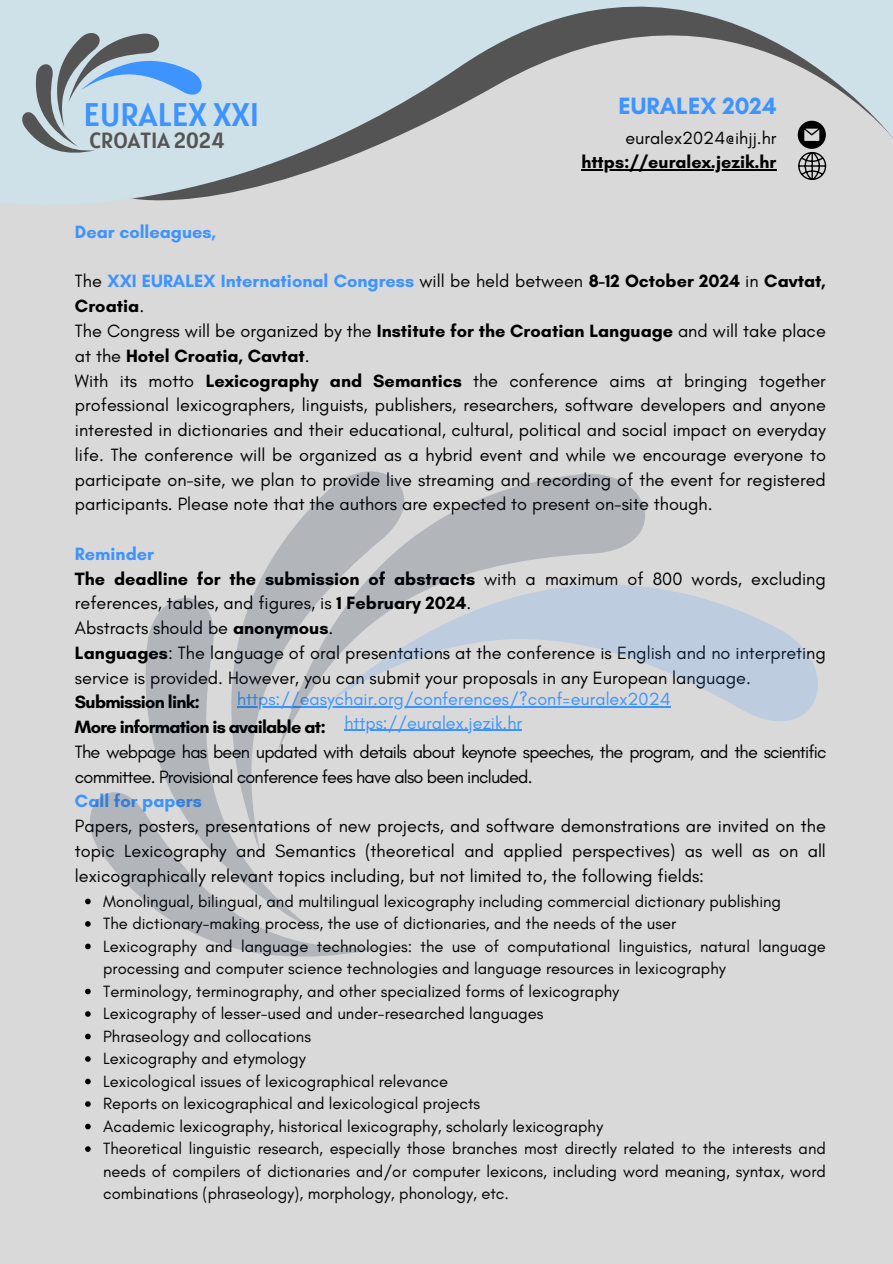
<style>
.page{position:relative;width:893px;height:1264px;background:#fff}
.page>*{position:absolute;margin:0;border:0;box-sizing:border-box;transform-origin:0 0}
.t1{font:32.55px "Alatsi";color:#3e94ff}
.t2{font:700 24px "Glacial Indifference";color:#3e94ff}
.t3{font:21.9px "Alatsi";color:#545454}
.t4{font:18.15px/24.8px "Glacial Indifference";color:#000}
.t5{font:18.15px/24.8px "Glacial Indifference";letter-spacing:-.04em;color:#000}
.t6{font:700 18.15px/24.8px "Glacial Indifference";color:#3e94ff}
.t7{font:700 18.15px "Glacial Indifference";letter-spacing:-.04em;color:#000}
.t8{font:18px "Glacial Indifference";color:#3e94ff}
.t9{font:700 18px "Glacial Indifference";color:#000}
.t10{font:18px "Glacial Indifference";color:#000}
.t11{font:16.5px/22.5px "Glacial Indifference";color:#000}
.s1{font-weight:400;color:#000}
.s2{color:#000}
.s3{font-weight:700}
</style>
<div class="page">
<div style="left:0;top:0;width:892px;height:1263px;background:#d9d9d9"></div>
<svg style="left:0;top:0;width:892px;height:205px"></svg>
<svg style="left:797px;top:121px;width:29px;height:59px"></svg>
<svg style="left:85px;top:898px;width:5px;height:6px"></svg>
<svg style="left:85px;top:921px;width:5px;height:5px"></svg>
<svg style="left:85px;top:943px;width:5px;height:6px"></svg>
<svg style="left:85px;top:988px;width:6px;height:6px"></svg>
<svg style="left:85px;top:1011px;width:6px;height:5px"></svg>
<svg style="left:85px;top:1033px;width:6px;height:6px"></svg>
<svg style="left:85px;top:1056px;width:6px;height:5px"></svg>
<svg style="left:85px;top:1078px;width:6px;height:6px"></svg>
<svg style="left:85px;top:1101px;width:6px;height:5px"></svg>
<svg style="left:85px;top:1123px;width:6px;height:6px"></svg>
<svg style="left:85px;top:1146px;width:6px;height:5px"></svg>
<hr style="left:581px;top:169px;width:195px;height:1px;background:#000">
<svg style="left:22px;top:26px;width:188px;height:127px"></svg>
<svg style="left:437px;top:474px;width:208px;height:71px;fill:#b2b6ba"></svg>
<svg style="left:260px;top:471px;width:177px;height:237px;fill:#b2b6ba"></svg>
<svg style="left:145px;top:581px;width:172px;height:210px;fill:#b2b6ba"></svg>
<svg style="left:90px;top:791px;width:294px;height:165px"></svg>
<svg style="left:326px;top:545px;width:492px;height:186px"></svg>
<p class="t1" style="left:83px;top:94px;width:177px">EURALEX XXI</p>
<p class="t3" style="left:89px;top:127px;width:137px">CROATIA 2024</p>
<p class="t2" style="left:618px;top:91px;width:159px">EURALEX 2024</p>
<p class="t10" style="left:625px;top:127px;width:153px">euralex2024@ihjj.hr</p>
<p class="t9" style="left:581px;top:151px;width:197px">https://euralex.jezik.hr</p>
<p class="t6" style="left:75px;top:219px;width:143px">Dear colleagues,</p>
<p class="t6" style="left:75px;top:269px;width:752px"><span class="s1">The</span> XXI EURALEX International Congress <span class="s1">will be held between</span> <span class="s2">8-12 October 2024</span> <span class="s1">in</span> <span class="s2">Cavtat,<br>Croatia</span><span class="s1">.</span></p>
<p class="t4" style="left:75px;top:318px;width:752px">The Congress will be organized by the <span class="s3">Institute for the Croatian Language</span> and will take place at the <span class="s3">Hotel Croatia, Cavtat</span>.</p>
<p class="t4" style="left:75px;top:368px;width:752px;text-align:justify">With its motto <span class="s3">Lexicography and Semantics</span> the conference aims at bringing together professional lexicographers, linguists, publishers, researchers, software developers and anyone interested in dictionaries and their educational, cultural, political and social impact on everyday life. The conference will be organized as a hybrid event and while we encourage everyone to participate on-site, we plan to provide live streaming and recording of the event for registered participants. Please note that the authors are expected to present on-site though.</p>
<p class="t6" style="left:75px;top:541px;width:81px">Reminder</p>
<p class="t4" style="left:75px;top:566px;width:752px"><span class="s3">The deadline for the submission of abstracts</span> with a maximum of 800 words, excluding references, tables, and figures, is <span class="s3">1 February 2024</span>.</p>
<p class="t4" style="left:75px;top:615px;width:260px">Abstracts should be <span class="s3">anonymous</span>.</p>
<p class="t4" style="left:75px;top:640px;width:752px"><span class="s3">Languages</span>: The language of oral presentations at the conference is English and no interpreting service is provided. However, you can submit your proposals in any European language.</p>
<p class="t7" style="left:75px;top:691px;width:126px">Submission link:</p>
<p class="t7" style="left:75px;top:716px;width:252px">More information is available at:</p>
<p class="t5" style="left:75px;top:739px;width:753px">The webpage has been updated with details about keynote speeches, the program, and the scientific committee. Provisional conference fees have also been included.</p>
<p class="t6" style="left:75px;top:788px;width:128px">Call for papers</p>
<p class="t4" style="left:75px;top:813px;width:752px;text-align:justify">Papers, posters, presentations of new projects, and software demonstrations are invited on the topic Lexicography and Semantics (theoretical and applied perspectives) as well as on all lexicographically relevant topics including, but not limited to, the following fields:</p>
<p class="t11" style="left:103px;top:889px;width:679px">Monolingual, bilingual, and multilingual lexicography including commercial dictionary publishing</p>
<p class="t11" style="left:103px;top:912px;width:574px">The dictionary-making process, the use of dictionaries, and the needs of the user</p>
<p class="t11" style="left:103px;top:934px;width:724px">Lexicography and language technologies: the use of computational linguistics, natural language processing and computer science technologies and language resources in lexicography</p>
<p class="t11" style="left:103px;top:979px;width:517px">Terminology, terminography, and other specialized forms of lexicography</p>
<p class="t11" style="left:103px;top:1002px;width:442px">Lexicography of lesser-used and under-researched languages</p>
<p class="t11" style="left:103px;top:1024px;width:209px">Phraseology and collocations</p>
<p class="t11" style="left:103px;top:1047px;width:204px">Lexicography and etymology</p>
<p class="t11" style="left:103px;top:1069px;width:346px">Lexicological issues of lexicographical relevance</p>
<p class="t11" style="left:103px;top:1092px;width:378px">Reports on lexicographical and lexicological projects</p>
<p class="t11" style="left:103px;top:1114px;width:501px">Academic lexicography, historical lexicography, scholarly lexicography</p>
<p class="t11" style="left:103px;top:1137px;width:724px;text-align:justify">Theoretical linguistic research, especially those branches most directly related to the interests and needs of compilers of dictionaries and/or computer lexicons, including word meaning, syntax, word combinations (phraseology), morphology, phonology, etc.</p>
<p class="t8" style="left:237px;top:688px;width:435px">https://easychair.org/conferences/?conf=euralex2024</p>
<p class="t8" style="left:344px;top:711px;width:179px">https://euralex.jezik.hr</p>
</div>
